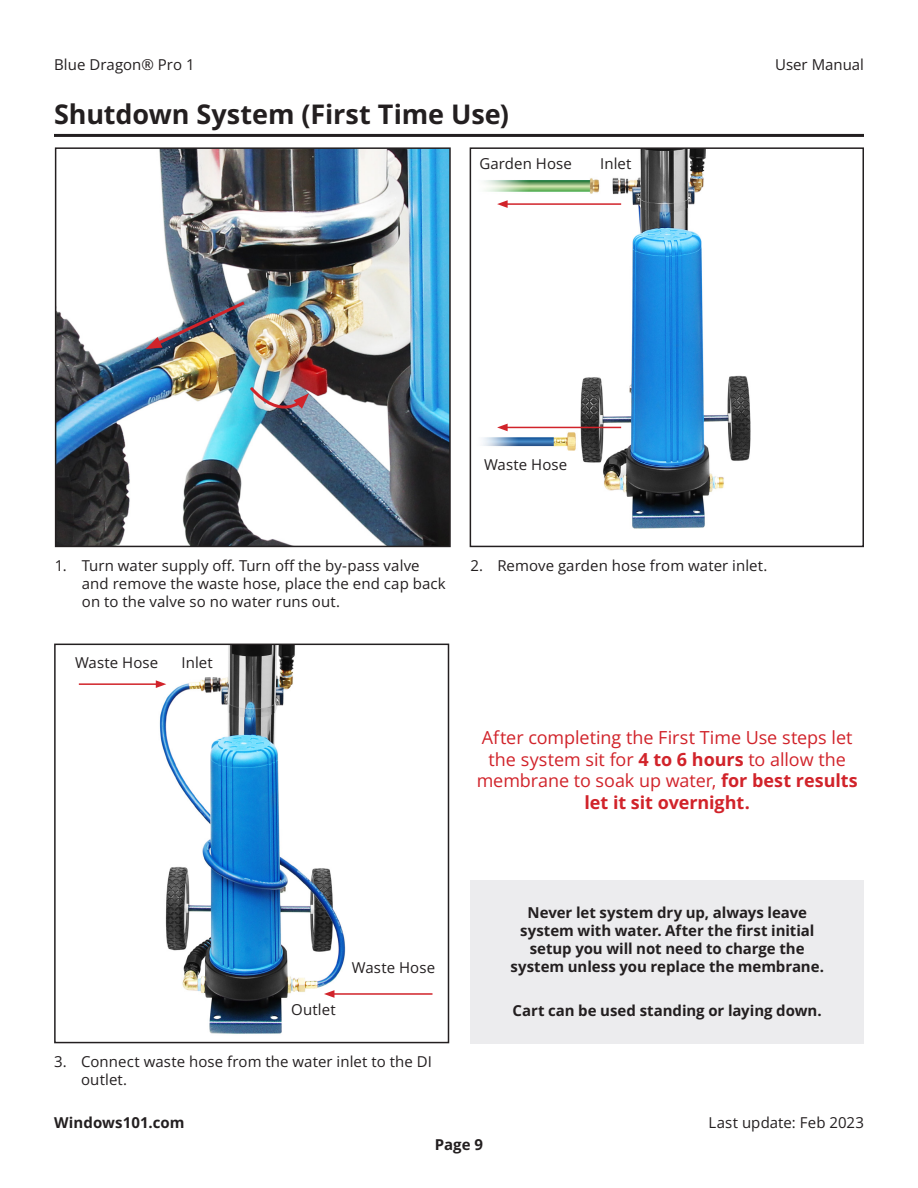
<style>
.page{position:relative;width:918px;height:1188px;background:#fff}
.page>*{position:absolute;margin:0;border:0;box-sizing:border-box;transform-origin:0 0}
.Tittle_03{font:700 27px "Open Sans";letter-spacing:-.005em;color:#231f20}
.Numbered_list{font:18px/21.6px "Open Sans";letter-spacing:-.005em;color:#d1232a;text-align:center}
.t1{font:15px/18px "Open Sans";letter-spacing:.005em;color:#231f20}
.Text_03{font:700 15px/18px "Open Sans";letter-spacing:-.005em;color:#231f20;text-align:center}
.s1{font-weight:700}
</style>
<div class="page">
<hr style="left:54px;top:134px;width:810px;height:3px;background:#231f20">
<img style="left:58px;top:150px;width:390px;height:394px">
<div style="left:55px;top:147px;width:396px;height:400px;border:2px solid #231f20"></div>
<img style="left:482px;top:150px;width:269px;height:379px">
<div style="left:470px;top:147px;width:394px;height:400px;border:2px solid #231f20"></div>
<img style="left:155px;top:647px;width:191px;height:387px">
<div style="left:54px;top:644px;width:395px;height:399px;border:2px solid #231f20"></div>
<hr style="left:505px;top:203px;width:116px;height:2px;background:#d1232a">
<svg style="left:497px;top:200px;width:11px;height:8px"></svg>
<hr style="left:505px;top:427px;width:116px;height:1px;background:#d1232a">
<svg style="left:497px;top:424px;width:11px;height:7px"></svg>
<img style="left:146px;top:299px;width:102px;height:50px">
<img style="left:247px;top:384px;width:62px;height:38px">
<hr style="left:79px;top:683px;width:79px;height:2px;background:#d1232a">
<svg style="left:156px;top:680px;width:10px;height:8px"></svg>
<hr style="left:332px;top:993px;width:101px;height:2px;background:#d1232a">
<svg style="left:324px;top:990px;width:10px;height:8px"></svg>
<div style="left:470px;top:880px;width:394px;height:164px;background:#ececee"></div>
<p class="t1" style="left:54px;top:55px;width:142px">Blue Dragon® Pro 1</p>
<p class="t1" style="left:775px;top:55px;width:90px">User Manual</p>
<p class="Tittle_03" style="left:54px;top:96px;width:456px">Shutdown System (First Time Use)</p>
<p class="t1" style="left:479px;top:154px;width:94px">Garden Hose</p>
<p class="t1" style="left:600px;top:154px;width:33px">Inlet</p>
<p class="t1" style="left:484px;top:455px;width:85px">Waste Hose</p>
<p class="t1" style="left:82px;top:556px;width:365px;text-indent:-27px">1. Turn water supply off. Turn off the by-pass valve and remove the waste hose, place the end cap back on to the valve so no water runs out.</p>
<p class="t1" style="left:470px;top:556px;width:299px">2. Remove garden hose from water inlet.</p>
<p class="t1" style="left:75px;top:654px;width:85px">Waste Hose</p>
<p class="t1" style="left:182px;top:654px;width:33px">Inlet</p>
<p class="t1" style="left:291px;top:1000px;width:46px">Outlet</p>
<p class="t1" style="left:352px;top:958px;width:85px">Waste Hose</p>
<p class="t1" style="left:81px;top:1052px;width:352px;text-indent:-27px">3. Connect waste hose from the water inlet to the DI outlet.</p>
<p class="Numbered_list" style="left:477px;top:726px;width:383px">After completing the First Time Use steps let the system sit for <span class="s1">4 to 6 hours</span> to allow the membrane to soak up water, <span class="s1">for best results let it sit overnight.</span></p>
<p class="Text_03" style="left:510px;top:903px;width:315px">Never let system dry up, always leave system with water. After the first initial setup you will not need to charge the system unless you replace the membrane.</p>
<p class="Text_03" style="left:513px;top:1001px;width:311px">Cart can be used standing or laying down.</p>
<p class="Text_03" style="left:54px;top:1113px;width:132px">Windows101.com</p>
<p class="t1" style="left:709px;top:1113px;width:157px">Last update: Feb 2023</p>
<p class="Text_03" style="left:435px;top:1135px;width:50px">Page 9</p>
</div>
